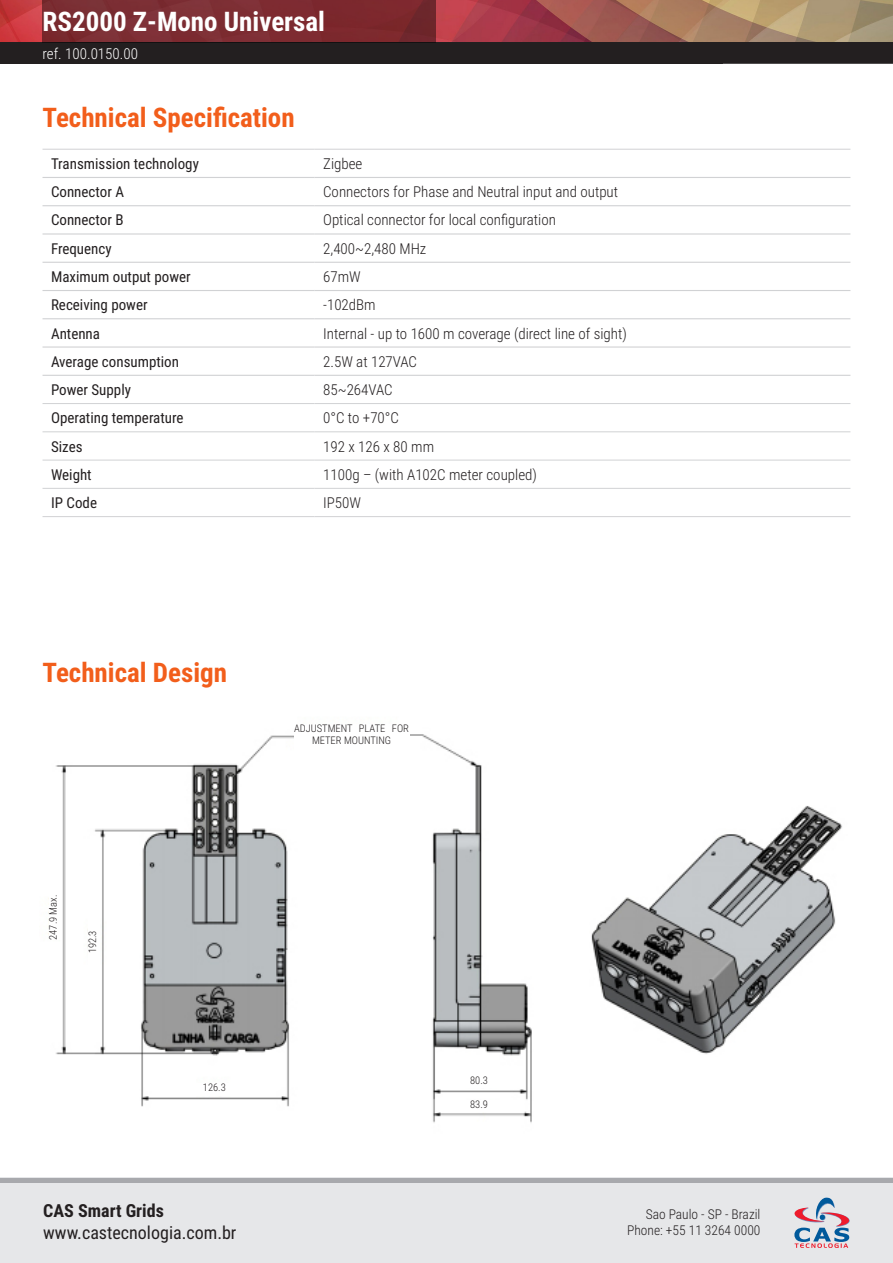
<style>
.page{position:relative;width:893px;height:1263px;background:#fff}
.page>*{position:absolute;margin:0;border:0;box-sizing:border-box;transform-origin:0 0}
.t1{font:700 27px "Roboto Condensed";color:#f25e1b}
.t2{font:700 27px "Roboto Condensed";color:#fff}
.t3{font:18px "Roboto Condensed";color:#231f20}
.t4{font:700 18px "Roboto Condensed";color:#231f20}
.t5{font:300 15px "Roboto Condensed";color:#231f20}
.t6{font:15px "Roboto Condensed";color:#231f20}
.t7{font:300 15px "Roboto Condensed";color:#fff}
.t8{font:300 13.5px "Roboto Condensed";color:#231f20}
.t9{font:300 10.5px/12.6px "Roboto Condensed";color:#231f20;text-align:center}
</style>
<div class="page">
<img style="left:0;top:0;width:893px;height:43px">
<div style="left:0;top:43px;width:893px;height:21px;background:#231f20"></div>
<div style="left:43px;top:0;width:393px;height:43px;background:#7d2b31"></div>
<div style="left:0;top:1178px;width:893px;height:85px;background:#e6e7e9"></div>
<svg style="left:794px;top:1197px;width:56px;height:51px"></svg>
<hr style="left:0;top:1178px;width:893px;height:4px;background:#a8a9ad">
<hr style="left:43px;top:149px;width:272px;height:1px;background:#d1d2d4">
<hr style="left:315px;top:149px;width:535px;height:1px;background:#d1d2d4">
<hr style="left:43px;top:403px;width:272px;height:1px;background:#d1d2d4">
<hr style="left:315px;top:403px;width:535px;height:1px;background:#d1d2d4">
<hr style="left:43px;top:431px;width:272px;height:1px;background:#d1d2d4">
<hr style="left:315px;top:431px;width:535px;height:1px;background:#d1d2d4">
<hr style="left:43px;top:460px;width:272px;height:1px;background:#d1d2d4">
<hr style="left:315px;top:460px;width:535px;height:1px;background:#d1d2d4">
<hr style="left:43px;top:488px;width:272px;height:1px;background:#d1d2d4">
<hr style="left:315px;top:488px;width:535px;height:1px;background:#d1d2d4">
<hr style="left:43px;top:516px;width:272px;height:1px;background:#d1d2d4">
<hr style="left:315px;top:516px;width:535px;height:1px;background:#d1d2d4">
<hr style="left:43px;top:177px;width:272px;height:1px;background:#d1d2d4">
<hr style="left:315px;top:177px;width:535px;height:1px;background:#d1d2d4">
<hr style="left:43px;top:205px;width:272px;height:1px;background:#d1d2d4">
<hr style="left:315px;top:205px;width:535px;height:1px;background:#d1d2d4">
<hr style="left:43px;top:233px;width:272px;height:2px;background:#d1d2d4">
<hr style="left:315px;top:233px;width:535px;height:2px;background:#d1d2d4">
<hr style="left:43px;top:262px;width:272px;height:1px;background:#d1d2d4">
<hr style="left:315px;top:262px;width:535px;height:1px;background:#d1d2d4">
<hr style="left:43px;top:290px;width:272px;height:1px;background:#d1d2d4">
<hr style="left:315px;top:290px;width:535px;height:1px;background:#d1d2d4">
<hr style="left:43px;top:318px;width:272px;height:1px;background:#d1d2d4">
<hr style="left:315px;top:318px;width:535px;height:1px;background:#d1d2d4">
<hr style="left:43px;top:346px;width:272px;height:2px;background:#d1d2d4">
<hr style="left:315px;top:346px;width:535px;height:2px;background:#d1d2d4">
<hr style="left:43px;top:375px;width:272px;height:1px;background:#d1d2d4">
<hr style="left:315px;top:375px;width:535px;height:1px;background:#d1d2d4">
<img style="left:48px;top:734px;width:794px;height:389px">
<div style="left:49px;top:856px;width:13px;height:84px;background:#fff"></div>
<div style="left:88px;top:900px;width:12px;height:84px;background:#fff"></div>
<div style="left:172px;top:1083px;width:84px;height:13px;background:#fff"></div>
<div style="left:294px;top:724px;width:115px;height:71px;background:#fff"></div>
<div style="left:437px;top:1076px;width:84px;height:12px;background:#fff"></div>
<div style="left:437px;top:1100px;width:84px;height:11px;background:#fff"></div>
<p class="t2" style="left:43px;top:3px;width:284px">RS2000 Z-Mono Universal</p>
<p class="t7" style="left:43px;top:43px;width:97px">ref. 100.0150.00</p>
<p class="t1" style="left:43px;top:98px;width:254px">Technical Specification</p>
<p class="t6" style="left:51px;top:153px;width:149px">Transmission technology</p>
<p class="t5" style="left:323px;top:153px;width:41px">Zigbee</p>
<p class="t6" style="left:51px;top:181px;width:74px">Connector A</p>
<p class="t5" style="left:323px;top:181px;width:297px">Connectors for Phase and Neutral input and output</p>
<p class="t6" style="left:51px;top:210px;width:74px">Connector B</p>
<p class="t5" style="left:323px;top:210px;width:234px">Optical connector for local configuration</p>
<p class="t6" style="left:51px;top:238px;width:62px">Frequency</p>
<p class="t5" style="left:323px;top:238px;width:105px">2,400~2,480 MHz</p>
<p class="t6" style="left:51px;top:266px;width:141px">Maximum output power</p>
<p class="t5" style="left:323px;top:266px;width:39px">67mW</p>
<p class="t6" style="left:51px;top:294px;width:98px">Receiving power</p>
<p class="t5" style="left:323px;top:294px;width:54px">-102dBm</p>
<p class="t6" style="left:51px;top:323px;width:51px">Antenna</p>
<p class="t5" style="left:323px;top:323px;width:305px">Internal - up to 1600 m coverage (direct line of sight)</p>
<p class="t6" style="left:51px;top:351px;width:130px">Average consumption</p>
<p class="t5" style="left:323px;top:351px;width:95px">2.5W at 127VAC</p>
<p class="t6" style="left:51px;top:379px;width:82px">Power Supply</p>
<p class="t5" style="left:323px;top:379px;width:71px">85~264VAC</p>
<p class="t6" style="left:51px;top:407px;width:134px">Operating temperature</p>
<p class="t5" style="left:323px;top:407px;width:77px">0°C to +70°C</p>
<p class="t6" style="left:51px;top:436px;width:33px">Sizes</p>
<p class="t5" style="left:323px;top:436px;width:112px">192 x 126 x 80 mm</p>
<p class="t6" style="left:51px;top:464px;width:42px">Weight</p>
<p class="t5" style="left:323px;top:464px;width:215px">1100g – (with A102C meter coupled)</p>
<p class="t6" style="left:51px;top:492px;width:47px">IP Code</p>
<p class="t5" style="left:323px;top:492px;width:39px">IP50W</p>
<p class="t1" style="left:43px;top:653px;width:186px">Technical Design</p>
<p class="t9" style="left:294px;top:721px;width:117px">ADJUSTMENT PLATE FOR<br>METER MOUNTING</p>
<p class="t9" style="left:46px;top:940px;width:47px;rotate:-90deg">247.9 Max.</p>
<p class="t9" style="left:86px;top:953px;width:24px;rotate:-90deg">192.3</p>
<p class="t9" style="left:203px;top:1080px;width:24px">126.3</p>
<p class="t4" style="left:43px;top:1198px;width:122px">CAS Smart Grids</p>
<p class="t3" style="left:43px;top:1220px;width:195px">www.castecnologia.com.br</p>
<p class="t9" style="left:470px;top:1073px;width:19px">80.3</p>
<p class="t9" style="left:470px;top:1097px;width:19px">83.9</p>
<p class="t8" style="left:646px;top:1204px;width:116px">Sao Paulo - SP - Brazil</p>
<p class="t8" style="left:627px;top:1220px;width:135px">Phone: +55 11 3264 0000</p>
</div>
